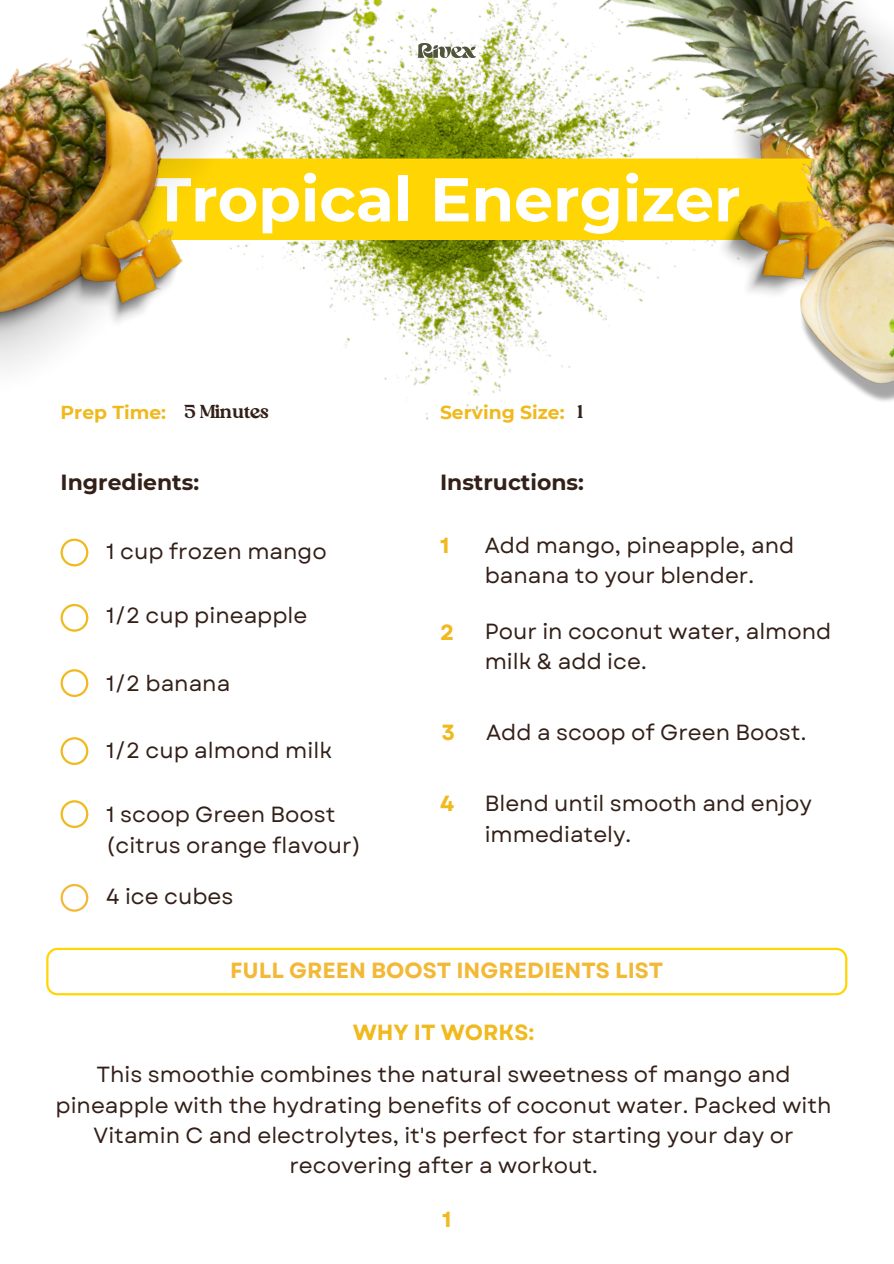
<style>
.page{position:relative;width:894px;height:1264px;background:#fff}
.page>*{position:absolute;margin:0;border:0;box-sizing:border-box;transform-origin:0 0}
.t1{font:700 61.65px "Montserrat";color:#fff}
.t2{font:21.9px/30.3px "Garet";color:#332018}
.t3{font:700 21.9px "Garet";color:#f3b836}
.t4{font:700 21.9px "Montserrat";color:#332018}
.t5{font:700 21.9px "Garet";color:#f0b91d}
.t6{font:700 18.75px "Montserrat";color:#f0b91d}
.t7{font:18.75px "Blue Cashews";color:#332018}
</style>
<div class="page">
<svg style="left:61px;top:538px;width:27px;height:28px"></svg>
<svg style="left:61px;top:669px;width:27px;height:28px"></svg>
<svg style="left:61px;top:737px;width:27px;height:28px"></svg>
<svg style="left:61px;top:800px;width:27px;height:28px"></svg>
<svg style="left:61px;top:604px;width:27px;height:27px"></svg>
<svg style="left:46px;top:947px;width:801px;height:48px"></svg>
<img style="left:469px;top:0;width:100px;height:411px">
<div style="left:469px;top:158px;width:100px;height:82px;background:#ffd504"></div>
<img style="left:569px;top:0;width:324px;height:368px">
<img style="left:82px;top:0;width:387px;height:420px">
<img style="left:0;top:57px;width:179px;height:323px">
<img style="left:67px;top:219px;width:117px;height:113px">
<img style="left:622px;top:127px;width:271px;height:275px">
<svg style="left:61px;top:884px;width:27px;height:27px"></svg>
<img style="left:418px;top:43px;width:57px;height:15px">
<p class="t1" style="left:153px;top:162px;width:589px">Tropical Energizer</p>
<h5 class="t6" style="left:61px;top:401px;width:107px">Prep Time:</h5>
<p class="t7" style="left:184px;top:403px;width:86px">5 Minutes</p>
<p class="t6" style="left:440px;top:401px;width:126px">Serving Size:</p>
<p class="t7" style="left:577px;top:403px;width:7px">1</p>
<p class="t4" style="left:61px;top:468px;width:140px">Ingredients:</p>
<p class="t4" style="left:440px;top:468px;width:145px">Instructions:</p>
<p class="t2" style="left:106px;top:536px;width:222px">1 cup frozen mango</p>
<h1 class="t2" style="left:484px;top:530px;width:311px">Add mango, pineapple, and banana to your blender.</h1>
<p class="t5" style="left:440px;top:530px;width:11px">1</p>
<p class="t2" style="left:106px;top:600px;width:203px">1/2 cup pineapple</p>
<h3 class="t2" style="left:106px;top:668px;width:125px">1/2 banana</h3>
<p class="t2" style="left:106px;top:735px;width:227px">1/2 cup almond milk</p>
<p class="t2" style="left:106px;top:799px;width:256px">1 scoop Green Boost (citrus orange flavour)</p>
<p class="t2" style="left:106px;top:881px;width:129px">4 ice cubes</p>
<p class="t5" style="left:440px;top:616px;width:16px">2</p>
<h3 class="t2" style="left:484px;top:616px;width:348px">Pour in coconut water, almond milk &amp; add ice.</h3>
<h4 class="t5" style="left:441px;top:717px;width:15px">3</h4>
<h4 class="t2" style="left:486px;top:717px;width:321px">Add a scoop of Green Boost.</h4>
<h4 class="t5" style="left:440px;top:787px;width:16px">4</h4>
<h5 class="t2" style="left:484px;top:788px;width:328px">Blend until smooth and enjoy immediately.</h5>
<h4 class="t3" style="left:230px;top:954px;width:434px">FULL GREEN BOOST INGREDIENTS LIST</h4>
<h4 class="t5" style="left:352px;top:1016px;width:183px">WHY IT WORKS:</h4>
<p class="t2" style="left:55px;top:1059px;width:777px;text-align:center">This smoothie combines the natural sweetness of mango and pineapple with the hydrating benefits of coconut water. Packed with Vitamin C and electrolytes, it's perfect for starting your day or recovering after a workout.</p>
<h4 class="t5" style="left:442px;top:1203px;width:11px">1</h4>
</div>
